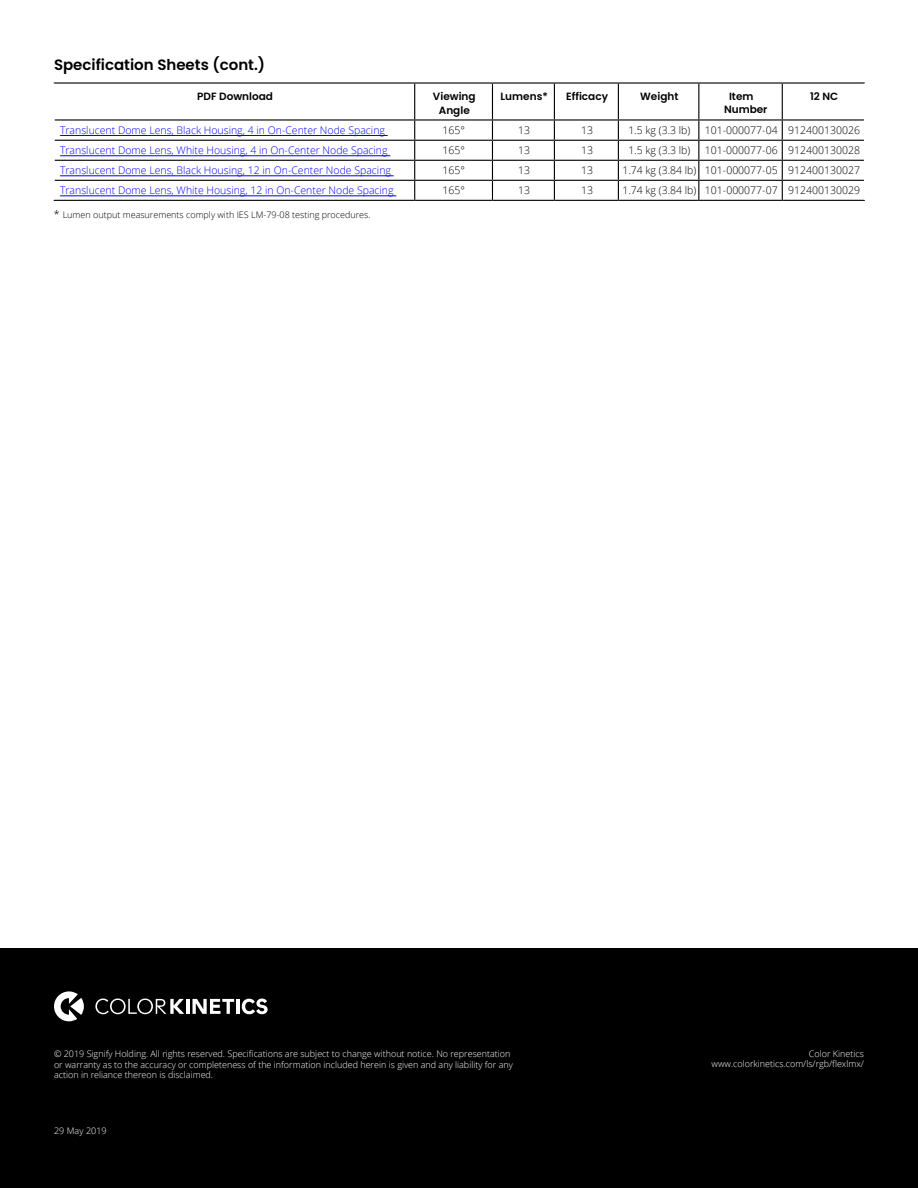
<style>
.page{position:relative;width:918px;height:1188px;background:#fff}
.page>*{position:absolute;margin:0;border:0;box-sizing:border-box;transform-origin:0 0}
.t1{font:600 15px "Poppins";color:#000}
.t2{font:300 10.5px "Open Sans";color:#00f}
.t3{font:300 10.5px "Open Sans";color:#000}
.t4{font:600 10.5px/14px "Poppins";color:#000;text-align:center}
.t5{font:300 9px/10.5px "Open Sans";color:#fff;text-align:right}
.t6{font:300 9px "Open Sans";color:#000}
.s1{font-size:10.5px}
</style>
<div class="page">
<div style="left:0;top:948px;width:918px;height:240px;background:#000"></div>
<hr style="left:186px;top:999px;width:3px;height:15px;background:#fff">
<svg style="left:193px;top:999px;width:41px;height:15px"></svg>
<hr style="left:236px;top:999px;width:4px;height:15px;background:#fff">
<svg style="left:95px;top:999px;width:89px;height:15px"></svg>
<svg style="left:242px;top:999px;width:26px;height:15px"></svg>
<svg style="left:54px;top:991px;width:30px;height:30px"></svg>
<hr style="left:54px;top:82px;width:361px;height:2px;background:#000">
<hr style="left:415px;top:82px;width:77px;height:2px;background:#000">
<hr style="left:414px;top:84px;width:1px;height:35px;background:#000">
<hr style="left:492px;top:82px;width:62px;height:2px;background:#000">
<hr style="left:492px;top:84px;width:1px;height:35px;background:#000">
<hr style="left:554px;top:82px;width:64px;height:2px;background:#000">
<hr style="left:554px;top:84px;width:1px;height:35px;background:#000">
<hr style="left:618px;top:82px;width:81px;height:2px;background:#000">
<hr style="left:618px;top:84px;width:1px;height:35px;background:#000">
<hr style="left:699px;top:82px;width:83px;height:2px;background:#000">
<hr style="left:698px;top:84px;width:1px;height:35px;background:#000">
<hr style="left:782px;top:82px;width:83px;height:2px;background:#000">
<hr style="left:782px;top:84px;width:1px;height:35px;background:#000">
<hr style="left:54px;top:119px;width:361px;height:2px;background:#000">
<hr style="left:415px;top:119px;width:77px;height:2px;background:#000">
<hr style="left:492px;top:119px;width:62px;height:2px;background:#000">
<hr style="left:554px;top:119px;width:64px;height:2px;background:#000">
<hr style="left:618px;top:119px;width:81px;height:2px;background:#000">
<hr style="left:699px;top:119px;width:83px;height:2px;background:#000">
<hr style="left:782px;top:119px;width:82px;height:2px;background:#000">
<hr style="left:54px;top:140px;width:361px;height:1px;background:#000">
<hr style="left:415px;top:140px;width:77px;height:1px;background:#000">
<hr style="left:492px;top:140px;width:62px;height:1px;background:#000">
<hr style="left:554px;top:140px;width:64px;height:1px;background:#000">
<hr style="left:618px;top:140px;width:81px;height:1px;background:#000">
<hr style="left:699px;top:140px;width:83px;height:1px;background:#000">
<hr style="left:782px;top:140px;width:82px;height:1px;background:#000">
<hr style="left:54px;top:160px;width:361px;height:1px;background:#000">
<hr style="left:415px;top:160px;width:77px;height:1px;background:#000">
<hr style="left:492px;top:160px;width:62px;height:1px;background:#000">
<hr style="left:554px;top:160px;width:64px;height:1px;background:#000">
<hr style="left:618px;top:160px;width:81px;height:1px;background:#000">
<hr style="left:699px;top:160px;width:83px;height:1px;background:#000">
<hr style="left:782px;top:160px;width:82px;height:1px;background:#000">
<hr style="left:54px;top:180px;width:361px;height:1px;background:#000">
<hr style="left:415px;top:180px;width:77px;height:1px;background:#000">
<svg style="left:414px;top:121px;width:1px;height:79px"></svg>
<hr style="left:492px;top:180px;width:62px;height:1px;background:#000">
<svg style="left:492px;top:121px;width:1px;height:79px"></svg>
<hr style="left:554px;top:180px;width:64px;height:1px;background:#000">
<svg style="left:554px;top:121px;width:1px;height:79px"></svg>
<hr style="left:618px;top:180px;width:81px;height:1px;background:#000">
<svg style="left:618px;top:121px;width:1px;height:79px"></svg>
<hr style="left:699px;top:180px;width:83px;height:1px;background:#000">
<svg style="left:698px;top:121px;width:1px;height:79px"></svg>
<hr style="left:782px;top:180px;width:82px;height:1px;background:#000">
<svg style="left:782px;top:121px;width:1px;height:79px"></svg>
<hr style="left:54px;top:200px;width:361px;height:1px;background:#000">
<hr style="left:415px;top:200px;width:77px;height:1px;background:#000">
<hr style="left:492px;top:200px;width:62px;height:1px;background:#000">
<hr style="left:554px;top:200px;width:64px;height:1px;background:#000">
<hr style="left:618px;top:200px;width:81px;height:1px;background:#000">
<hr style="left:699px;top:200px;width:83px;height:1px;background:#000">
<hr style="left:782px;top:200px;width:83px;height:1px;background:#000">
<hr style="left:54px;top:84px;width:1px;height:36px;background:#fff">
<hr style="left:60px;top:135px;width:328px;height:1px;background:#00f">
<hr style="left:60px;top:156px;width:330px;height:1px;background:#00f">
<hr style="left:60px;top:176px;width:334px;height:1px;background:#00f">
<hr style="left:60px;top:196px;width:336px;height:1px;background:#00f">
<h1 class="t1" style="left:54px;top:56px;width:213px">Specification Sheets (cont.)</h1>
<p class="t4" style="left:197px;top:89px;width:77px">PDF Download</p>
<p class="t4" style="left:433px;top:89px;width:44px">Viewing<br>Angle</p>
<p class="t4" style="left:501px;top:89px;width:49px">Lumens*</p>
<p class="t4" style="left:566px;top:89px;width:43px">Efficacy</p>
<p class="t4" style="left:640px;top:89px;width:40px">Weight</p>
<p class="t4" style="left:724px;top:90px;width:45px;line-height:12.6px;text-align:left;text-indent:5px">Item<br>Number</p>
<p class="t4" style="left:810px;top:89px;width:30px">12 NC</p>
<p class="t2" style="left:60px;top:123px;width:326px">Translucent Dome Lens, Black Housing, 4 in On-Center Node Spacing</p>
<p class="t3" style="left:442px;top:123px;width:24px">165°</p>
<p class="t3" style="left:518px;top:123px;width:13px">13</p>
<p class="t3" style="left:581px;top:123px;width:13px">13</p>
<p class="t3" style="left:628px;top:123px;width:64px">1.5 kg (3.3 lb)</p>
<p class="t3" style="left:705px;top:123px;width:157px">101-000077-04 912400130026</p>
<p class="t2" style="left:60px;top:143px;width:329px">Translucent Dome Lens, White Housing, 4 in On-Center Node Spacing</p>
<p class="t3" style="left:442px;top:143px;width:24px">165°</p>
<p class="t3" style="left:518px;top:143px;width:13px">13</p>
<p class="t3" style="left:581px;top:143px;width:13px">13</p>
<p class="t3" style="left:628px;top:143px;width:64px">1.5 kg (3.3 lb)</p>
<p class="t3" style="left:705px;top:143px;width:157px">101-000077-06 912400130028</p>
<p class="t2" style="left:60px;top:163px;width:332px">Translucent Dome Lens, Black Housing, 12 in On-Center Node Spacing</p>
<p class="t3" style="left:442px;top:163px;width:24px">165°</p>
<p class="t3" style="left:518px;top:163px;width:13px">13</p>
<p class="t3" style="left:581px;top:163px;width:13px">13</p>
<p class="t3" style="left:622px;top:163px;width:239px">1.74 kg (3.84 lb) 101-000077-05 912400130027</p>
<p class="t2" style="left:60px;top:183px;width:335px">Translucent Dome Lens, White Housing, 12 in On-Center Node Spacing</p>
<p class="t3" style="left:442px;top:183px;width:24px">165°</p>
<p class="t3" style="left:518px;top:183px;width:13px">13</p>
<p class="t3" style="left:581px;top:183px;width:13px">13</p>
<p class="t3" style="left:622px;top:183px;width:239px">1.74 kg (3.84 lb) 101-000077-07 912400130029</p>
<p class="t6" style="left:54px;top:209px;width:318px"><span class="s1">*</span> Lumen output measurements comply with IES LM-79-08 testing procedures.</p>
<p class="t5" style="left:54px;top:1048px;width:460px;text-align:left">© 2019 Signify Holding. All rights reserved. Specifications are subject to change without notice. No representation or warranty as to the accuracy or completeness of the information included herein is given and any liability for any action in reliance thereon is disclaimed.</p>
<p class="t5" style="left:54px;top:1125px;width:54px">29 May 2019</p>
<p class="t5" style="left:712px;top:1048px;width:154px">Color Kinetics www.colorkinetics.com/ls/rgb/flexlmx/</p>
</div>
